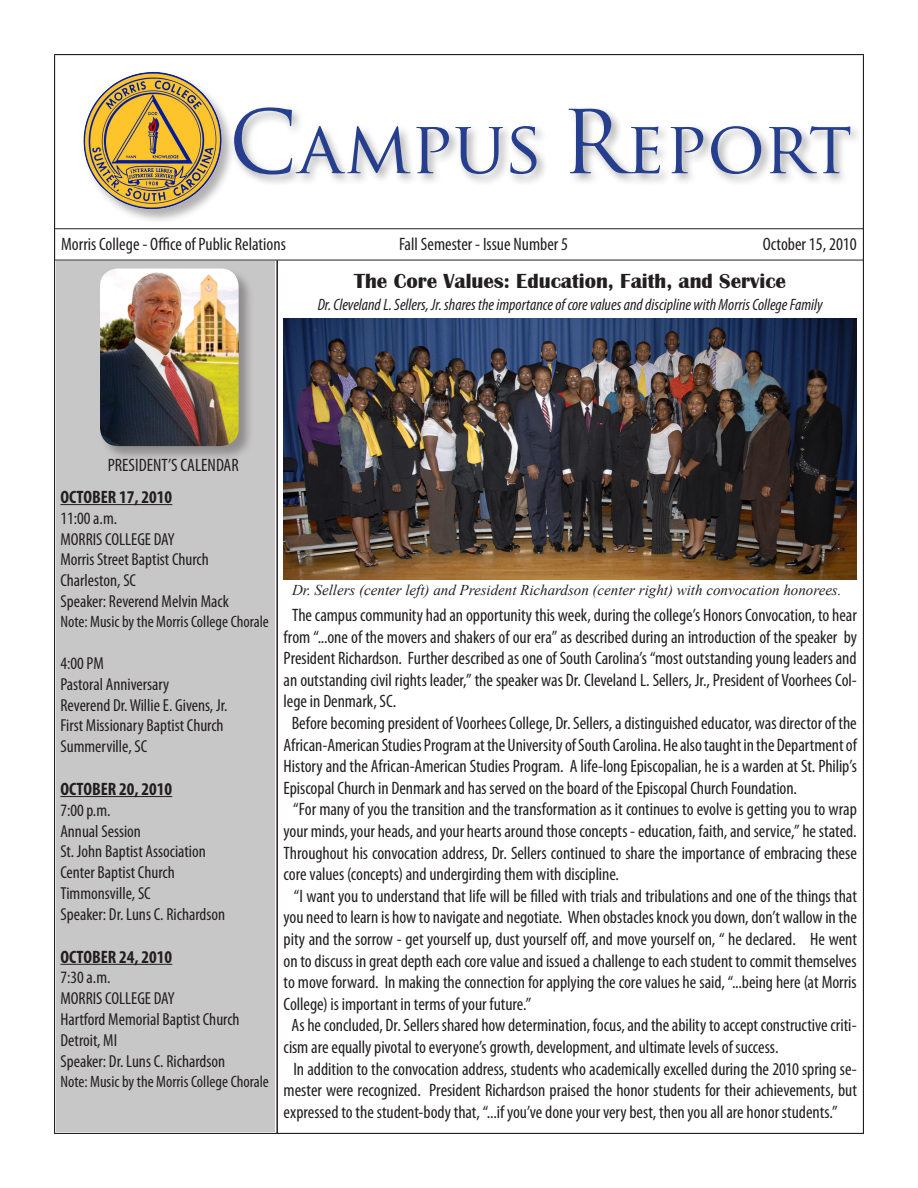
<style>
.page{position:relative;width:918px;height:1188px;background:#fff}
.page>*{position:absolute;margin:0;border:0;box-sizing:border-box;transform-origin:0 0}
.t1{font:72px "Trajan Pro";color:#253f8e}
.t2{font:700 21px "Britannic";color:#231f20}
.t3{font:condensed 18px/21.6px "Myriad Pro";letter-spacing:-.005em;color:#231f20;text-align:justify}
.t4{font:700 condensed 18px "Myriad Pro";color:#231f20}
.t5{font:condensed 17.4px "Myriad Pro";color:#231f20}
.t6{font:italic condensed 16.5px "Myriad Pro";color:#231f20}
.t7{font:condensed 16.5px "Myriad Pro";color:#231f20}
.t8{font:italic 15px "Times New Roman";color:#231f20}
.s1{font-size:85.5px}
</style>
<div class="page">
<hr style="left:54px;top:55px;width:1px;height:1078px;background:#231f20">
<hr style="left:863px;top:55px;width:1px;height:1079px;background:#231f20">
<hr style="left:54px;top:54px;width:810px;height:1px;background:#231f20">
<hr style="left:55px;top:228px;width:809px;height:1px;background:#231f20">
<hr style="left:55px;top:260px;width:809px;height:1px;background:#231f20">
<hr style="left:276px;top:260px;width:2px;height:874px;background:#231f20">
<hr style="left:54px;top:1133px;width:810px;height:1px;background:#231f20">
<div style="left:57px;top:261px;width:218px;height:871px;background:#c8c7c7"></div>
<div style="left:82px;top:72px;width:154px;height:153px;background:#231f20;opacity:.35"></div>
<img style="left:82px;top:72px;width:142px;height:140px">
<div style="left:231px;top:104px;width:631px;height:83px;background:#231f20;opacity:.4"></div>
<div style="left:99px;top:268px;width:155px;height:194px;background:#231f20;opacity:.35"></div>
<img style="left:100px;top:269px;width:139px;height:177px">
<hr style="left:60px;top:504px;width:112px;height:1px;background:#231f20">
<hr style="left:60px;top:796px;width:112px;height:1px;background:#231f20">
<hr style="left:60px;top:964px;width:112px;height:1px;background:#231f20">
<img style="left:284px;top:318px;width:573px;height:262px">
<p class="t1" style="left:229px;top:101px;width:625px"><span class="s1">C</span>ampus <span class="s1">R</span>eport</p>
<p class="t3" style="left:61px;top:233px;width:226px">Morris College - Office of Public Relations</p>
<p class="t3" style="left:399px;top:233px;width:171px">Fall Semester - Issue Number 5</p>
<p class="t3" style="left:763px;top:233px;width:96px">October 15, 2010</p>
<p class="t2" style="left:354px;top:269px;width:433px">The Core Values: Education, Faith, and Service</p>
<p class="t6" style="left:318px;top:294px;width:506px">Dr. Cleveland L. Sellers, Jr. shares the importance of core values and discipline with Morris College Family</p>
<p class="t3" style="left:108px;top:454px;width:133px">PRESIDENT’S CALENDAR</p>
<p class="t4" style="left:60px;top:486px;width:113px">OCTOBER 17, 2010</p>
<p class="t5" style="left:60px;top:507px;width:58px">11:00 a.m.</p>
<p class="t5" style="left:60px;top:528px;width:116px">MORRIS COLLEGE DAY</p>
<p class="t5" style="left:60px;top:549px;width:150px">Morris Street Baptist Church</p>
<p class="t5" style="left:60px;top:570px;width:77px">Charleston, SC</p>
<p class="t5" style="left:60px;top:591px;width:170px">Speaker: Reverend Melvin Mack</p>
<p class="t7" style="left:60px;top:612px;width:210px">Note: Music by the Morris College Chorale</p>
<p class="t5" style="left:60px;top:652px;width:45px">4:00 PM</p>
<p class="t5" style="left:60px;top:673px;width:110px">Pastoral Anniversary</p>
<p class="t5" style="left:60px;top:694px;width:169px">Reverend Dr. Willie E. Givens, Jr.</p>
<p class="t5" style="left:60px;top:715px;width:165px">First Missionary Baptist Church</p>
<p class="t5" style="left:60px;top:736px;width:88px">Summerville, SC</p>
<p class="t4" style="left:60px;top:778px;width:113px">OCTOBER 20, 2010</p>
<p class="t5" style="left:60px;top:799px;width:52px">7:00 p.m.</p>
<p class="t5" style="left:60px;top:820px;width:82px">Annual Session</p>
<p class="t5" style="left:60px;top:841px;width:147px">St. John Baptist Association</p>
<p class="t5" style="left:60px;top:862px;width:116px">Center Baptist Church</p>
<p class="t5" style="left:60px;top:883px;width:92px">Timmonsville, SC</p>
<p class="t5" style="left:60px;top:904px;width:166px">Speaker: Dr. Luns C. Richardson</p>
<p class="t4" style="left:60px;top:945px;width:113px">OCTOBER 24, 2010</p>
<p class="t5" style="left:60px;top:967px;width:52px">7:30 a.m.</p>
<p class="t5" style="left:60px;top:988px;width:116px">MORRIS COLLEGE DAY</p>
<p class="t5" style="left:60px;top:1009px;width:181px">Hartford Memorial Baptist Church</p>
<p class="t5" style="left:60px;top:1030px;width:58px">Detroit, MI</p>
<p class="t5" style="left:60px;top:1051px;width:166px">Speaker: Dr. Luns C. Richardson</p>
<p class="t7" style="left:60px;top:1071px;width:210px">Note: Music by the Morris College Chorale</p>
<p class="t8" style="left:292px;top:579px;width:551px">Dr. Sellers (center left) and President Richardson (center right) with convocation honorees.</p>
<p class="t3" style="left:284px;top:604px;width:575px;text-indent:8px">The campus community had an opportunity this week, during the college’s Honors Convocation, to hear from “...one of the movers and shakers of our era” as described during an introduction of the speaker by President Richardson. Further described as one of South Carolina’s “most outstanding young leaders and an outstanding civil rights leader,” the speaker was Dr. Cleveland L. Sellers, Jr., President of Voorhees Col&shy;lege in Denmark, SC.</p>
<p class="t3" style="left:284px;top:712px;width:575px;text-indent:8px">Before becoming president of Voorhees College, Dr. Sellers, a distinguished educator, was director of the African-American Studies Program at the University of South Carolina. He also taught in the Department of History and the African-American Studies Program. A life-long Episcopalian, he is a warden at St. Philip’s Episcopal Church in Denmark and has served on the board of the Episcopal Church Foundation.</p>
<p class="t3" style="left:284px;top:798px;width:575px;text-indent:10px">“For many of you the transition and the transformation as it continues to evolve is getting you to wrap your minds, your heads, and your hearts around those concepts - education, faith, and service,” he stated.<br>Throughout his convocation address, Dr. Sellers continued to share the importance of embracing these core values (concepts) and undergirding them with discipline.</p>
<p class="t3" style="left:284px;top:885px;width:575px;text-indent:10px">“I want you to understand that life will be filled with trials and tribulations and one of the things that you need to learn is how to navigate and negotiate. When obstacles knock you down, don’t wallow in the pity and the sorrow - get yourself up, dust yourself off, and move yourself on, “ he declared. He went on to discuss in great depth each core value and issued a challenge to each student to commit themselves to move forward. In making the connection for applying the core values he said, “...being here (at Morris College) is important in terms of your future.”</p>
<p class="t3" style="left:284px;top:1014px;width:575px;text-indent:8px">As he concluded, Dr. Sellers shared how determination, focus, and the ability to accept constructive criti&shy;cism are equally pivotal to everyone’s growth, development, and ultimate levels of success.</p>
<p class="t3" style="left:284px;top:1058px;width:575px;text-indent:10px">In addition to the convocation address, students who academically excelled during the 2010 spring se&shy;mester were recognized. President Richardson praised the honor students for their achievements, but expressed to the student-body that, “...if you’ve done your very best, then you all are honor students.”</p>
</div>
